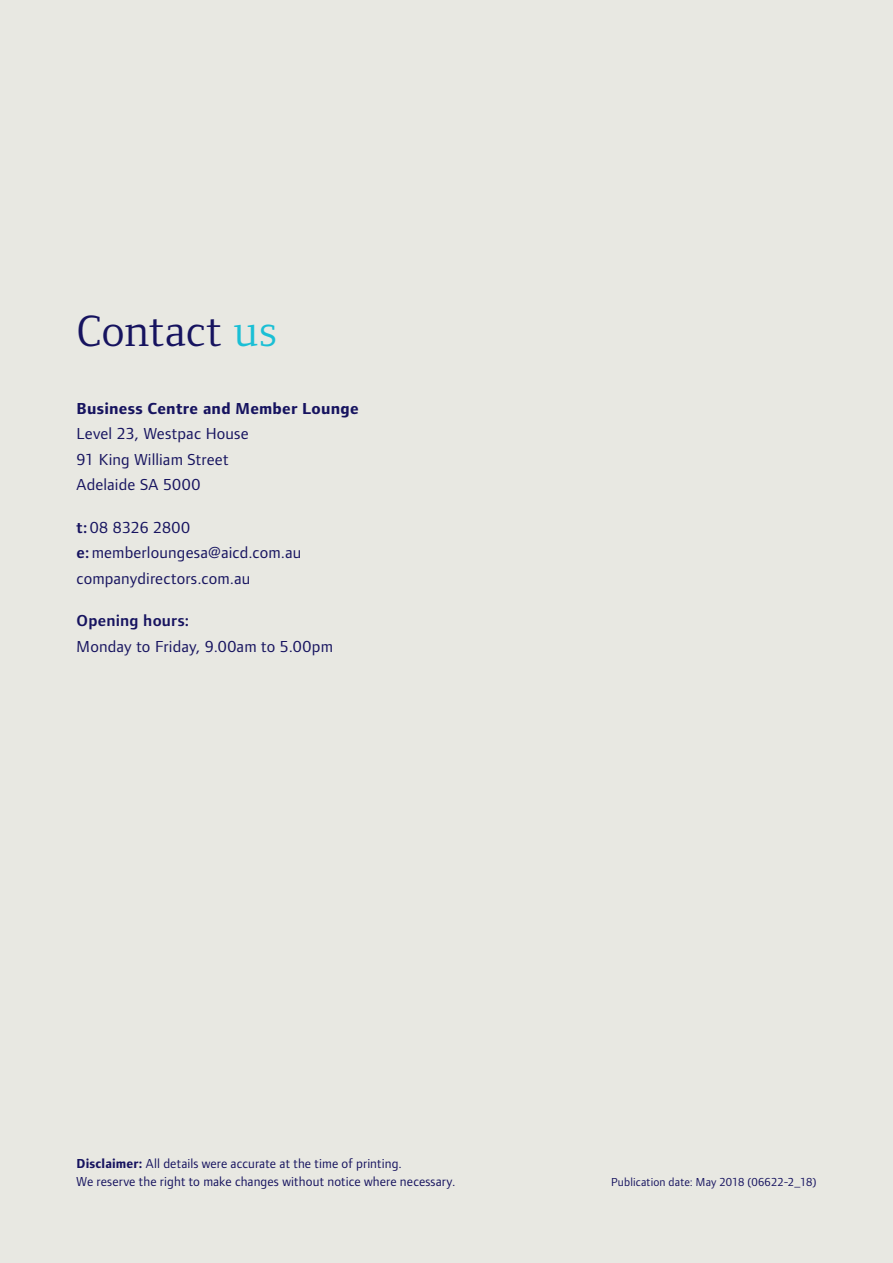
<style>
.page{position:relative;width:893px;height:1263px;background:#e8e8e2}
.page>*{position:absolute;margin:0;border:0;box-sizing:border-box;transform-origin:0 0}
.t1{font:45px "Foundry Form Serif";letter-spacing:.005em;color:#16135f}
.t2{font:16.5px/25.5px "Foundry Form Sans";letter-spacing:.01em;color:#16135f}
.t3{font:700 16.5px "Foundry Form Sans";letter-spacing:.015em;color:#16135f}
.t4{font:600 16.5px "Foundry Form Sans";letter-spacing:.015em;color:#16135f}
.t5{font:13.5px/18px "Foundry Form Sans";letter-spacing:.01em;color:#16135f}
.t6{font:12px "Foundry Form Sans";letter-spacing:.01em;color:#16135f}
.s1{color:#1abfd5}
.s2{font-weight:600}
.s3{font-weight:700}
</style>
<div class="page">
<h1 class="t1" style="left:77px;top:306px;width:202px">Contact <span class="s1">us</span></h1>
<p class="t3" style="left:77px;top:398px;width:284px">Business Centre and Member Lounge</p>
<p class="t2" style="left:77px;top:421px;width:174px">Level 23, Westpac House<br>91 King William Street<br>Adelaide SA 5000</p>
<p class="t2" style="left:77px;top:514px;width:226px"><span class="s2">t:</span> 08 8326 2800 <span class="s2">e:</span>memberloungesa@aicd.com.au companydirectors.com.au</p>
<p class="t4" style="left:77px;top:611px;width:114px">Opening hours:</p>
<p class="t2" style="left:77px;top:633px;width:258px">Monday to Friday, 9.00am to 5.00pm</p>
<p class="t5" style="left:77px;top:1155px;width:380px"><span class="s3">Disclaimer:</span> All details were accurate at the time of printing.<br>We reserve the right to make changes without notice where necessary.</p>
<p class="t6" style="left:611px;top:1175px;width:207px">Publication date: May 2018 (06622-2_18)</p>
</div>
